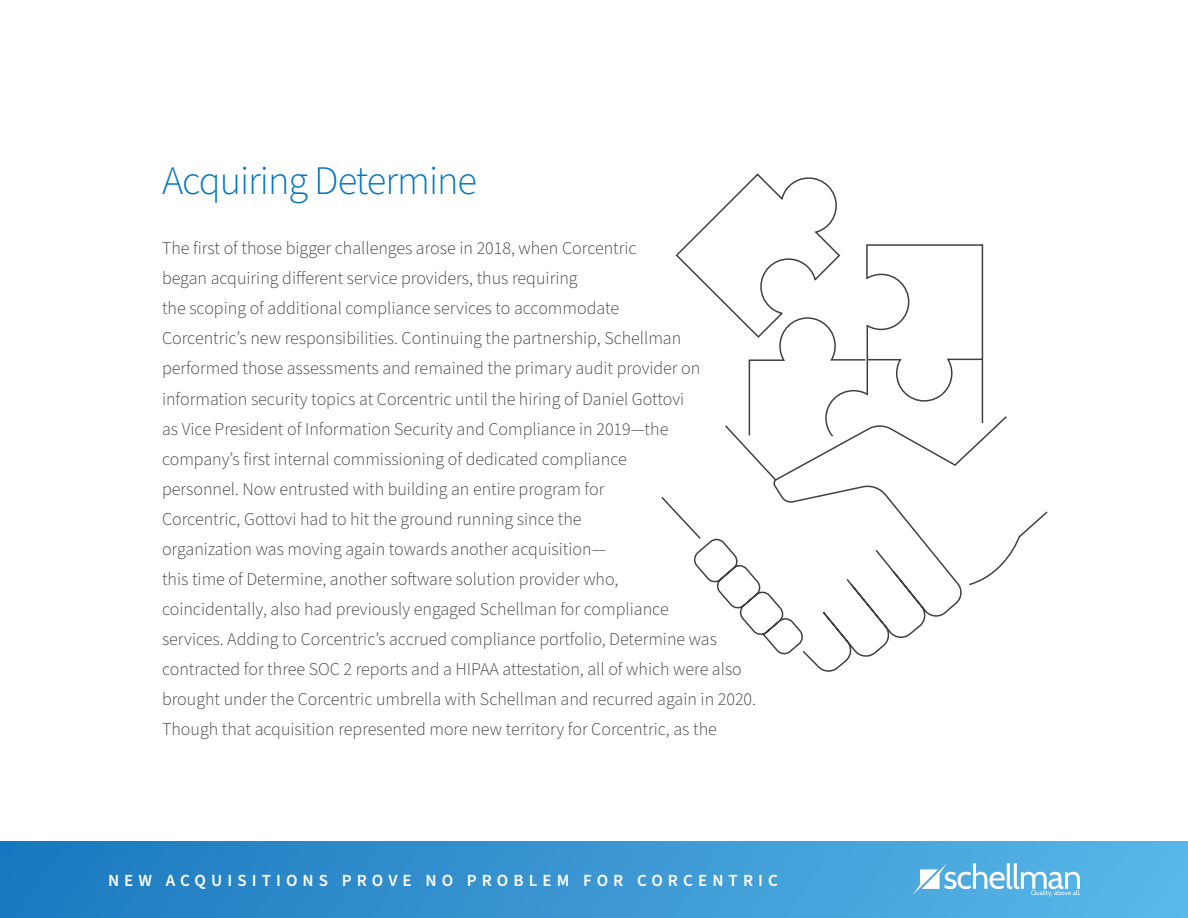
<style>
.page{position:relative;width:1188px;height:918px;background:#fff}
.page>*{position:absolute;margin:0;border:0;box-sizing:border-box;transform-origin:0 0}
.t1{font:300 40.5px "Source Sans Pro";letter-spacing:-.025em;color:#0076c0}
.t2{font:300 18px/30px "Source Sans Pro";color:#414042}
.t3{font:600 16.95px "Source Sans Pro";letter-spacing:.3em;color:#fff}
</style>
<div class="page">
<div style="left:0;top:841px;width:1188px;height:77px;background:linear-gradient(to right,#1b77be,#59b7e8)"></div>
<svg style="left:913px;top:863px;width:167px;height:34px"></svg>
<svg style="left:661px;top:173px;width:387px;height:499px"></svg>
<h1 class="t1" style="left:162px;top:154px;width:317px">Acquiring Determine</h1>
<p class="t2" style="left:162px;top:234px;width:596px">The first of those bigger challenges arose in 2018, when Corcentric<br>began acquiring different service providers, thus requiring<br>the scoping of additional compliance services to accommodate<br>Corcentric’s new responsibilities. Continuing the partnership, Schellman performed those assessments and remained the primary audit provider on information security topics at Corcentric until the hiring of Daniel Gottovi<br>as Vice President of Information Security and Compliance in 2019—the<br>company’s first internal commissioning of dedicated compliance<br>personnel. Now entrusted with building an entire program for<br>Corcentric, Gottovi had to hit the ground running since the<br>organization was moving again towards another acquisition—<br>this time of Determine, another software solution provider who,<br>coincidentally, also had previously engaged Schellman for compliance<br>services. Adding to Corcentric’s accrued compliance portfolio, Determine was contracted for three SOC 2 reports and a HIPAA attestation, all of which were also brought under the Corcentric umbrella with Schellman and recurred again in 2020.<br>Though that acquisition represented more new territory for Corcentric, as the</p>
<p class="t3" style="left:108px;top:869px;width:671px">NEW ACQUISITIONS PROVE NO PROBLEM FOR CORCENTRIC</p>
</div>
